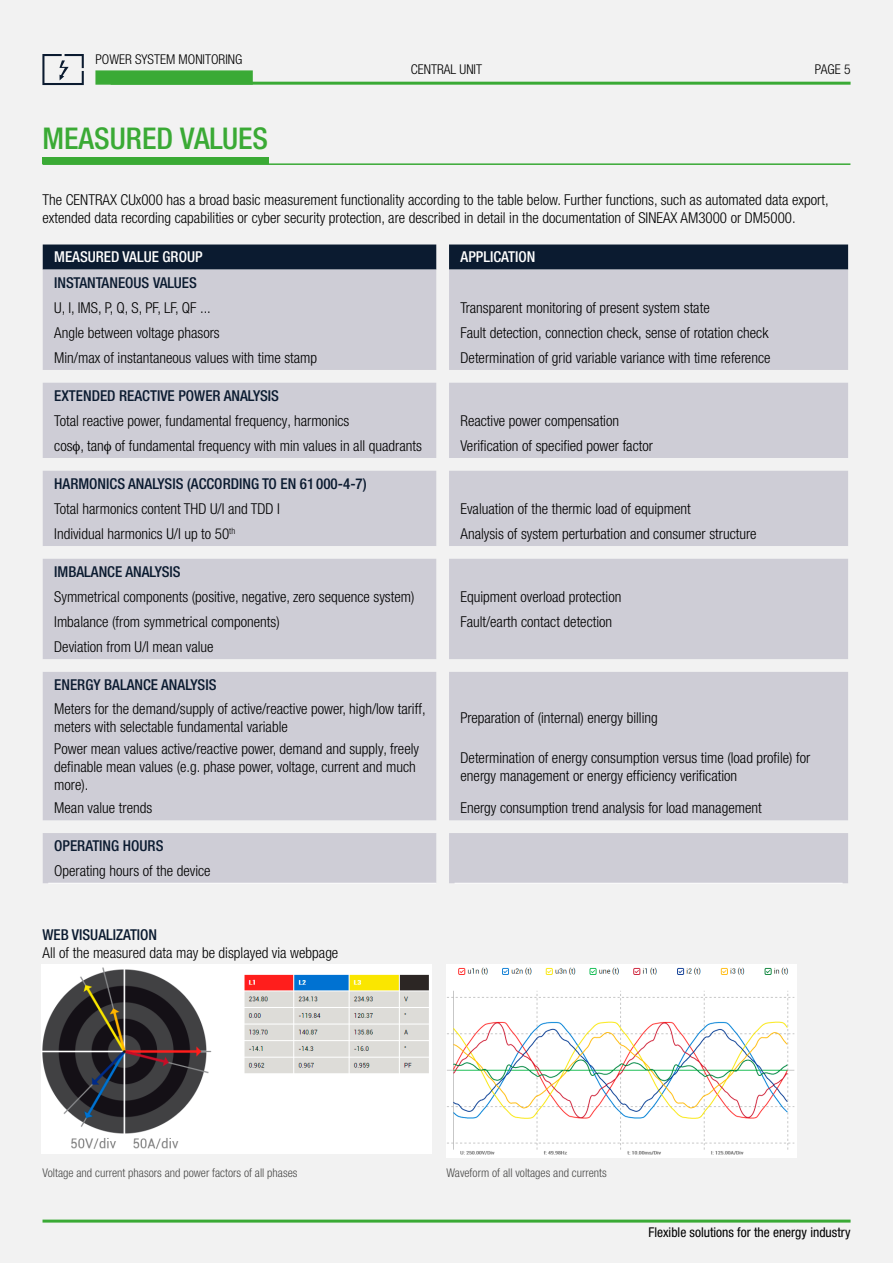
<style>
.page{position:relative;width:893px;height:1263px;background:#f2f2f2}
.page>*{position:absolute;margin:0;border:0;box-sizing:border-box;transform-origin:0 0}
.t1{font:500 condensed 30px "Helvetica Neue LTW1 G";color:#3aaa35}
.t2{font:300 condensed 15px/18px "Helvetica Neue LT Pro";color:#000}
.t3{font:300 condensed 15px/18px "Helvetica Neue LTW1 G";color:#000}
.t4{font:500 condensed 15px "Helvetica Neue LT Pro";color:#0b1b30}
.t5{font:500 condensed 15px "Helvetica Neue LT Pro";color:#fff}
.t6{font:500 condensed 15px "Helvetica Neue LTW1 G";color:#0b1b30}
.t7{font:300 condensed 13.5px "Helvetica Neue LT Pro";color:#000}
.t8{font:condensed 13.5px "Helvetica Neue LT Pro";color:#000}
.t9{font:300 condensed 12px "Helvetica Neue LT Pro";color:#4a4a49}
</style>
<div class="page">
<hr style="left:111px;top:82px;width:739px;height:3px;background:#3aaa35">
<div style="left:95px;top:70px;width:158px;height:15px;background:#3aaa35;border:2px solid #3aaa35"></div>
<svg style="left:42px;top:54px;width:42px;height:31px"></svg>
<div style="left:43px;top:157px;width:226px;height:7px;background:#3aaa35"></div>
<hr style="left:43px;top:163px;width:807px;height:2px;background:#3aaa35">
<hr style="left:43px;top:1219px;width:808px;height:3px;background:#3aaa35">
<svg style="left:43px;top:244px;width:805px;height:26px;background:#18273b"></svg>
<svg style="left:43px;top:270px;width:805px;height:613px;background:#d2d1d9"></svg>
<hr style="left:48px;top:883px;width:388px;height:1px;background:#fff">
<hr style="left:455px;top:883px;width:388px;height:1px;background:#fff">
<img style="left:42px;top:964px;width:389px;height:189px">
<img style="left:446px;top:964px;width:350px;height:194px">
<svg style="left:73px;top:441px;width:7px;height:13px"></svg>
<svg style="left:104px;top:441px;width:7px;height:13px"></svg>
<p class="t7" style="left:95px;top:51px;width:148px">POWER SYSTEM MONITORING</p>
<h1 class="t1" style="left:43px;top:120px;width:227px">MEASURED VALUES</h1>
<p class="t7" style="left:411px;top:62px;width:73px">CENTRAL UNIT</p>
<p class="t7" style="left:815px;top:62px;width:37px">PAGE 5</p>
<p class="t2" style="left:43px;top:191px;width:787px">The CENTRAX CUx000 has a broad basic measurement functionality according to the table below. Further functions, such as automated data export, extended data recording capabilities or cyber security protection, are described in detail in the documentation of SINEAX AM3000 or DM5000.</p>
<p class="t5" style="left:54px;top:248px;width:150px">MEASURED VALUE GROUP</p>
<p class="t5" style="left:461px;top:248px;width:76px">APPLICATION</p>
<p class="t6" style="left:54px;top:273px;width:144px">INSTANTANEOUS VALUES</p>
<p class="t2" style="left:54px;top:298px;width:158px">U, I, IMS, P, Q, S, PF, LF, QF ...</p>
<p class="t3" style="left:461px;top:298px;width:251px">Transparent monitoring of present system state</p>
<p class="t2" style="left:54px;top:323px;width:167px">Angle between voltage phasors</p>
<p class="t3" style="left:461px;top:323px;width:309px">Fault detection, connection check, sense of rotation check</p>
<p class="t2" style="left:54px;top:348px;width:264px">Min/max of instantaneous values with time stamp</p>
<p class="t3" style="left:461px;top:349px;width:311px">Determination of grid variable variance with time reference</p>
<p class="t4" style="left:54px;top:386px;width:226px">EXTENDED REACTIVE POWER ANALYSIS</p>
<p class="t2" style="left:54px;top:411px;width:297px">Total reactive power, fundamental frequency, harmonics</p>
<p class="t3" style="left:461px;top:411px;width:160px">Reactive power compensation</p>
<p class="t2" style="left:54px;top:436px;width:369px">cos , tan of fundamental frequency with min values in all quadrants</p>
<p class="t3" style="left:461px;top:437px;width:194px">Verification of specified power factor</p>
<p class="t4" style="left:54px;top:474px;width:314px">HARMONICS ANALYSIS (ACCORDING TO EN 61 000-4-7)</p>
<p class="t2" style="left:54px;top:499px;width:227px">Total harmonics content THD U/I and TDD I</p>
<p class="t3" style="left:461px;top:499px;width:232px">Evaluation of the thermic load of equipment</p>
<p class="t2" style="left:54px;top:524px;width:183px">Individual harmonics U/I up to 50<sup>th</sup></p>
<p class="t3" style="left:461px;top:525px;width:297px">Analysis of system perturbation and consumer structure</p>
<p class="t4" style="left:54px;top:562px;width:128px">IMBALANCE ANALYSIS</p>
<p class="t2" style="left:54px;top:587px;width:362px">Symmetrical components (positive, negative, zero sequence system)</p>
<p class="t3" style="left:461px;top:588px;width:162px">Equipment overload protection</p>
<p class="t2" style="left:54px;top:612px;width:227px">Imbalance (from symmetrical components)</p>
<p class="t3" style="left:461px;top:613px;width:153px">Fault/earth contact detection</p>
<p class="t2" style="left:54px;top:637px;width:161px">Deviation from U/I mean value</p>
<p class="t4" style="left:54px;top:675px;width:164px">ENERGY BALANCE ANALYSIS</p>
<p class="t2" style="left:54px;top:700px;width:373px">Meters for the demand/supply of active/reactive power, high/low tariff, meters with selectable fundamental variable</p>
<p class="t3" style="left:461px;top:709px;width:199px">Preparation of (internal) energy billing</p>
<p class="t2" style="left:54px;top:740px;width:366px">Power mean values active/reactive power, demand and supply, freely definable mean values (e.g. phase power, voltage, current and much more).</p>
<p class="t3" style="left:461px;top:749px;width:351px">Determination of energy consumption versus time (load profile) for energy management or energy efficiency verification</p>
<p class="t2" style="left:54px;top:799px;width:100px">Mean value trends</p>
<p class="t3" style="left:461px;top:799px;width:303px">Energy consumption trend analysis for load management</p>
<p class="t4" style="left:54px;top:837px;width:111px">OPERATING HOURS</p>
<p class="t2" style="left:54px;top:862px;width:158px">Operating hours of the device</p>
<p class="t4" style="left:43px;top:925px;width:116px">WEB VISUALIZATION</p>
<p class="t2" style="left:43px;top:943px;width:297px">All of the measured data may be displayed via webpage</p>
<p class="t9" style="left:43px;top:1166px;width:256px">Voltage and current phasors and power factors of all phases</p>
<p class="t9" style="left:446px;top:1166px;width:162px">Waveform of all voltages and currents</p>
<p class="t8" style="left:648px;top:1224px;width:204px">Flexible solutions for the energy industry</p>
</div>
